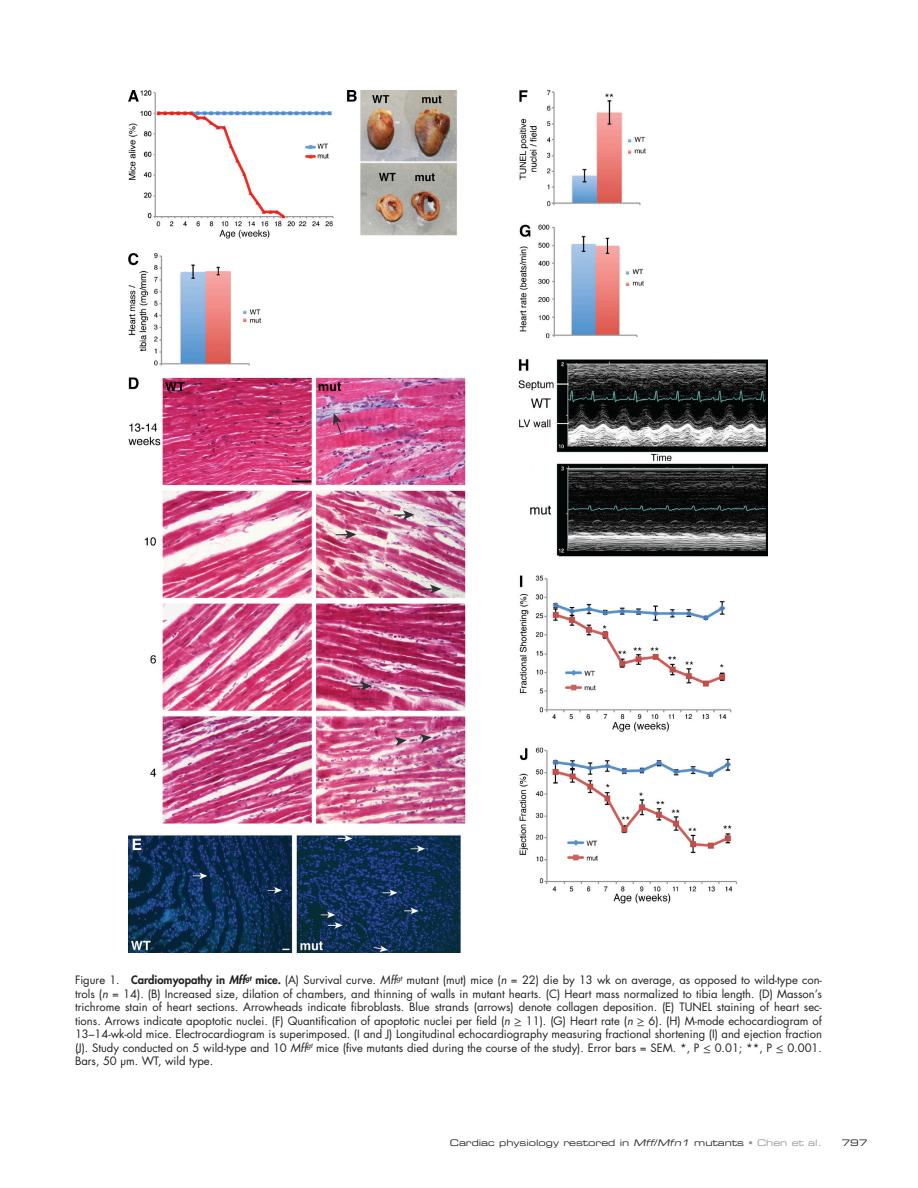
<style>
.page{position:relative;width:918px;height:1188px;background:#fff}
.page>*{position:absolute;margin:0;border:0;box-sizing:border-box;transform-origin:0 0}
.fig_p{font:11.25px/13.5px "Futura Std";color:#231f20;text-align:justify}
.newRFR{font:9px "Eurostile LT Std Ex 2";color:#231f20}
.pageFolio{font:9px "Eurostile LT Std Ex 2";color:#231f20}
.s1{font-weight:800}
.s2{font-weight:800;font-style:italic}
.s3{font-style:italic}
.s4{font-family:"STIX General"}
.s5{color:#939598}
</style>
<div class="page">
<img style="left:129px;top:90px;width:639px;height:863px">
<p class="fig_p" style="left:75px;top:973px;width:749px">Figure 1. <span class="s1">Cardiomyopathy in</span> <span class="s2">Mff</span><sup>gt</sup> <span class="s1">mice.</span> (A) Survival curve. <span class="s3">Mff</span><sup>gt</sup> mutant (mut) mice (<span class="s3">n</span> = 22) die by 13 wk on average, as opposed to wild-type con&shy;trols (<span class="s3">n</span> = 14). (B) Increased size, dilation of chambers, and thinning of walls in mutant hearts. (C) Heart mass normalized to tibia length. (D) Masson’s trichrome stain of heart sections. Arrowheads indicate fibroblasts. Blue strands (arrows) denote collagen deposition. (E) TUNEL staining of heart sec&shy;tions. Arrows indicate apoptotic nuclei. (F) Quantification of apoptotic nuclei per field (<span class="s3">n</span> <span class="s4">≥</span> 11). (G) Heart rate (<span class="s3">n</span> <span class="s4">≥</span> 6). (H) M-mode echocardiogram of 13–14-wk-old mice. Electrocardiogram is superimposed. (I and J) Longitudinal echocardiography measuring fractional shortening (I) and ejection fraction (J). Study conducted on 5 wild-type and 10 <span class="s3">Mff</span><sup>gt</sup> mice (five mutants died during the course of the study). Error bars = SEM. *, P <span class="s4">≤</span> 0.01; **, P <span class="s4">≤</span> 0.001.<br>Bars, 50 µm. WT, wild type.</p>
<p class="newRFR" style="left:450px;top:1136px;width:374px">Cardiac physiology restored in <span class="s3">Mff</span>/<span class="s3">Mfn1</span> mutants <span class="s5">• Chen et al.</span></p>
<p class="pageFolio" style="left:842px;top:1136px;width:28px">797</p>
</div>
